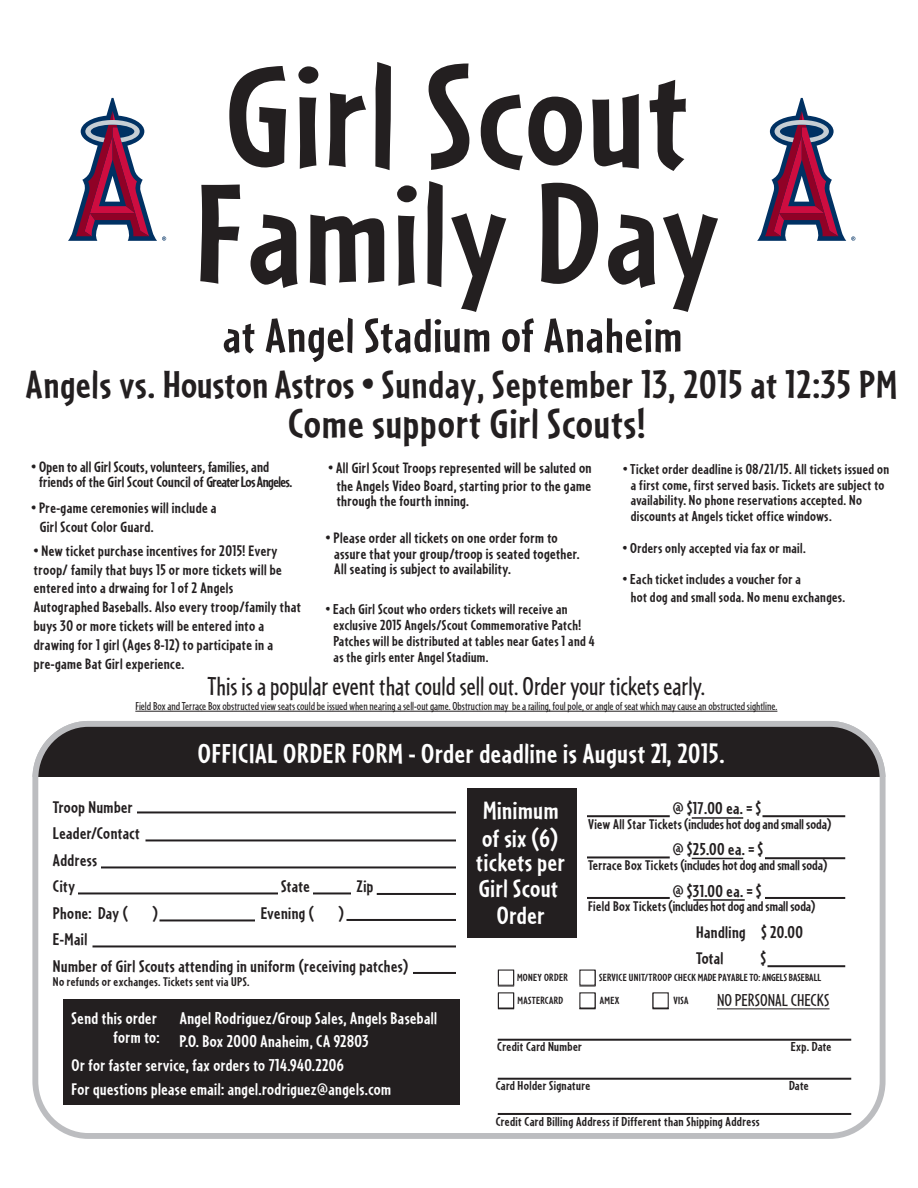
<style>
.page{position:relative;width:918px;height:1188px;background:#fff}
.page>*{position:absolute;margin:0;border:0;box-sizing:border-box;transform-origin:0 0}
.t1{font:700 152.4px "Cafeteria";letter-spacing:.025em;color:#231f20}
.t2{font:700 149.4px "Cafeteria";letter-spacing:.025em;color:#231f20}
.t3{font:700 50.1px "Cafeteria";letter-spacing:.025em;color:#231f20}
.t4{font:700 43.8px "Cafeteria";letter-spacing:.025em;color:#231f20}
.t5{font:700 40.95px "Cafeteria";letter-spacing:.025em;color:#231f20}
.t6{font:700 28.65px "Cafeteria";letter-spacing:.025em;color:#fff}
.t7{font:27px "Cafeteria";color:#231f20}
.t8{font:700 26.1px/26.1px "Cafeteria";letter-spacing:.025em;color:#fff}
.t9{font:18px "Cafeteria";color:#231f20}
.t10{font:700 17.7px/26.4px "Cafeteria";letter-spacing:.025em;color:#231f20}
.t11{font:700 17.7px "Cafeteria";letter-spacing:.025em;color:#fff}
.t12{font:700 15.75px/18.9px "Cafeteria";letter-spacing:.025em;color:#231f20}
.t13{font:700 15px/15.8px "Cafeteria";letter-spacing:.025em;color:#231f20}
.t14{font:700 14.7px "Cafeteria";color:#231f20}
.t15{font:700 13.5px "Cafeteria";letter-spacing:.025em;color:#231f20}
.t16{font:700 13.2px "Cafeteria";letter-spacing:.025em;color:#231f20}
.t17{font:12px "Cafeteria";color:#231f20}
.t18{font:700 10.8px "Cafeteria";color:#231f20}
.t19{font:700 10.8px/22.2px "Cafeteria";letter-spacing:.025em;color:#231f20}
</style>
<div class="page">
<div style="left:32px;top:721px;width:854px;height:418px;border:6px solid #bcbdc0;border-radius:54px"></div>
<div style="left:467px;top:788px;width:110px;height:150px;background:#231f20"></div>
<div style="left:63px;top:1000px;width:396px;height:105px;background:#231f20"></div>
<svg style="left:32px;top:721px;width:854px;height:55px;background:#3a3738"></svg>
<div style="left:498px;top:970px;width:16px;height:17px;background:#8e8c8d"></div>
<div style="left:498px;top:970px;width:16px;height:15px;background:#fff"></div>
<div style="left:498px;top:970px;width:16px;height:16px;border:1px solid #231f20"></div>
<svg style="left:579px;top:986px;width:17px;height:1px"></svg>
<div style="left:579px;top:970px;width:17px;height:16px;border:1px solid #231f20"></div>
<div style="left:498px;top:992px;width:16px;height:17px;border:1px solid #231f20"></div>
<div style="left:579px;top:992px;width:17px;height:17px;border:1px solid #231f20"></div>
<div style="left:653px;top:992px;width:16px;height:17px;border:1px solid #231f20"></div>
<hr style="left:137px;top:811px;width:319px;height:2px;background:#231f20">
<hr style="left:146px;top:839px;width:310px;height:2px;background:#231f20">
<hr style="left:101px;top:866px;width:355px;height:2px;background:#231f20">
<hr style="left:78px;top:892px;width:200px;height:2px;background:#231f20">
<hr style="left:377px;top:893px;width:79px;height:2px;background:#231f20">
<hr style="left:313px;top:892px;width:38px;height:2px;background:#231f20">
<hr style="left:159px;top:919px;width:96px;height:2px;background:#231f20">
<hr style="left:346px;top:919px;width:110px;height:2px;background:#231f20">
<hr style="left:93px;top:945px;width:363px;height:2px;background:#231f20">
<hr style="left:413px;top:972px;width:43px;height:2px;background:#231f20">
<hr style="left:498px;top:1039px;width:353px;height:2px;background:#231f20">
<hr style="left:498px;top:1078px;width:353px;height:2px;background:#231f20">
<hr style="left:498px;top:1113px;width:353px;height:2px;background:#231f20">
<hr style="left:587px;top:815px;width:83px;height:2px;background:#231f20">
<hr style="left:587px;top:856px;width:83px;height:2px;background:#231f20">
<hr style="left:587px;top:897px;width:83px;height:2px;background:#231f20">
<hr style="left:762px;top:815px;width:83px;height:2px;background:#231f20">
<hr style="left:765px;top:857px;width:80px;height:2px;background:#231f20">
<hr style="left:765px;top:897px;width:80px;height:2px;background:#231f20">
<hr style="left:768px;top:965px;width:77px;height:2px;background:#231f20">
<hr style="left:692px;top:817px;width:51px;height:2px;background:#231f20">
<hr style="left:692px;top:858px;width:51px;height:1px;background:#231f20">
<hr style="left:693px;top:899px;width:52px;height:2px;background:#231f20">
<hr style="left:717px;top:1009px;width:113px;height:1px;background:#231f20">
<hr style="left:135px;top:711px;width:642px;height:1px;background:#231f20">
<svg style="left:68px;top:97px;width:98px;height:144px"></svg>
<svg style="left:757px;top:97px;width:98px;height:144px"></svg>
<h1 class="t1" style="left:226px;top:30px;width:465px">Girl Scout</h1>
<h2 class="t2" style="left:196px;top:150px;width:524px">Family Day</h2>
<h3 class="t3" style="left:223px;top:307px;width:461px">at Angel Stadium of Anaheim</h3>
<h3 class="t5" style="left:26px;top:362px;width:873px">Angels vs. Houston Astros • Sunday, September 13, 2015 at 12:35 PM</h3>
<h3 class="t4" style="left:288px;top:399px;width:358px">Come support Girl Scouts!</h3>
<p class="t12" style="left:39px;top:460px;width:255px;line-height:15px;text-indent:-8px">• Open to all Girl Scouts, volunteers, families, and friends of the Girl Scout Council of Greater Los Angeles.</p>
<p class="t12" style="left:40px;top:498px;width:178px;text-indent:-8px">• Pre-game ceremonies will include a<br>Girl Scout Color Guard.</p>
<p class="t12" style="left:34px;top:541px;width:268px">• New ticket purchase incentives for 2015! Every troop/ family that buys 15 or more tickets will be entered into a drwaing for 1 of 2 Angels Autographed Baseballs. Also every troop/family that buys 30 or more tickets will be entered into a drawing for 1 girl (Ages 8-12) to participate in a pre-game Bat Girl experience.</p>
<p class="t12" style="left:328px;top:459px;width:265px;line-height:18px;text-align:center">• All Girl Scout Troops represented will be saluted on the Angels Video Board, starting prior to the game</p>
<p class="t12" style="left:337px;top:491px;width:134px">through the fourth inning.</p>
<p class="t12" style="left:334px;top:530px;width:247px;line-height:15.8px;text-indent:-8px">• Please order all tickets on one order form to assure that your group/troop is seated together.<br>All seating is subject to availability.</p>
<p class="t13" style="left:334px;top:602px;width:263px;text-indent:-8px">• Each Girl Scout who orders tickets will receive an exclusive 2015 Angels/Scout Commemorative Patch!<br>Patches will be distributed at tables near Gates 1 and 4 as the girls enter Angel Stadium.</p>
<p class="t13" style="left:631px;top:461px;width:260px;text-indent:-8px">• Ticket order deadline is 08/21/15. All tickets issued on a first come, first served basis. Tickets are subject to availability. No phone reservations accepted. No discounts at Angels ticket office windows.</p>
<p class="t13" style="left:623px;top:540px;width:184px">• Orders only accepted via fax or mail.</p>
<p class="t13" style="left:631px;top:570px;width:216px;line-height:18px;text-indent:-8px">• Each ticket includes a voucher for a<br>hot dog and small soda. No menu exchanges.</p>
<h3 class="t7" style="left:208px;top:671px;width:499px">This is a popular event that could sell out. Order your tickets early.</h3>
<p class="t17" style="left:135px;top:699px;width:644px">Field Box and Terrace Box obstructed view seats could be issued when nearing a sell-out game. Obstruction may be a railing, foul pole, or angle of seat which may cause an obstructed sightline.</p>
<h3 class="t6" style="left:198px;top:737px;width:528px">OFFICIAL ORDER FORM - Order deadline is August 21, 2015.</h3>
<p class="t10" style="left:53px;top:794px;width:88px">Troop Number<br>Leader/Contact<br>Address<br>City</p>
<p class="t10" style="left:281px;top:873px;width:30px">State</p>
<p class="t10" style="left:357px;top:873px;width:18px">Zip</p>
<p class="t10" style="left:53px;top:899px;width:76px">Phone: Day (</p>
<p class="t10" style="left:153px;top:899px;width:7px">)</p>
<p class="t10" style="left:261px;top:899px;width:55px">Evening (</p>
<p class="t10" style="left:339px;top:899px;width:7px">)</p>
<p class="t10" style="left:53px;top:926px;width:357px">E-Mail<br>Number of Girl Scouts attending in uniform (receiving patches)</p>
<p class="t16" style="left:53px;top:974px;width:198px">No refunds or exchanges. Tickets sent via UPS.</p>
<p class="t11" style="left:72px;top:1008px;width:87px">Send this order</p>
<p class="t11" style="left:180px;top:1008px;width:259px">Angel Rodriguez/Group Sales, Angels Baseball</p>
<p class="t11" style="left:180px;top:1032px;width:191px">P.O. Box 2000 Anaheim, CA 92803</p>
<p class="t11" style="left:72px;top:1055px;width:274px">Or for faster service, fax orders to 714.940.2206</p>
<p class="t11" style="left:72px;top:1079px;width:321px">For questions please email: angel.rodriguez@angels.com</p>
<p class="t11" style="left:114px;top:1027px;width:48px">form to:</p>
<h3 class="t8" style="left:482px;top:796px;width:78px;line-height:27.6px">Minimum of six (6)</h3>
<h3 class="t8" style="left:476px;top:849px;width:90px;text-align:center">tickets per<br>Girl Scout<br>Order</h3>
<p class="t19" style="left:517px;top:967px;width:52px">MONEY ORDER<br>MASTERCARD</p>
<p class="t10" style="left:673px;top:795px;width:90px">@ $17.00 ea. = $</p>
<p class="t14" style="left:588px;top:816px;width:245px">View All Star Tickets (includes hot dog and small soda)</p>
<p class="t10" style="left:673px;top:836px;width:92px">@ $25.00 ea. = $</p>
<p class="t14" style="left:588px;top:857px;width:241px">Terrace Box Tickets (includes hot dog and small soda)</p>
<p class="t10" style="left:673px;top:877px;width:90px">@ $31.00 ea. = $</p>
<p class="t14" style="left:588px;top:898px;width:229px">Field Box Tickets (includes hot dog and small soda)</p>
<p class="t10" style="left:696px;top:918px;width:109px">Handling $ 20.00<br>Total</p>
<p class="t10" style="left:761px;top:945px;width:7px">$</p>
<p class="t18" style="left:599px;top:972px;width:224px">SERVICE UNIT/TROOP CHECK MADE PAYABLE TO: ANGELS BASEBALL</p>
<p class="t19" style="left:600px;top:989px;width:21px">AMEX</p>
<p class="t19" style="left:674px;top:989px;width:16px">VISA</p>
<p class="t9" style="left:717px;top:991px;width:114px">NO PERSONAL CHECKS</p>
<p class="t15" style="left:497px;top:1039px;width:86px">Credit Card Number</p>
<p class="t15" style="left:791px;top:1039px;width:42px">Exp. Date</p>
<p class="t15" style="left:496px;top:1078px;width:96px">Card Holder Signature</p>
<p class="t15" style="left:789px;top:1078px;width:21px">Date</p>
<p class="t15" style="left:496px;top:1114px;width:266px">Credit Card Billing Address if Different than Shipping Address</p>
</div>
